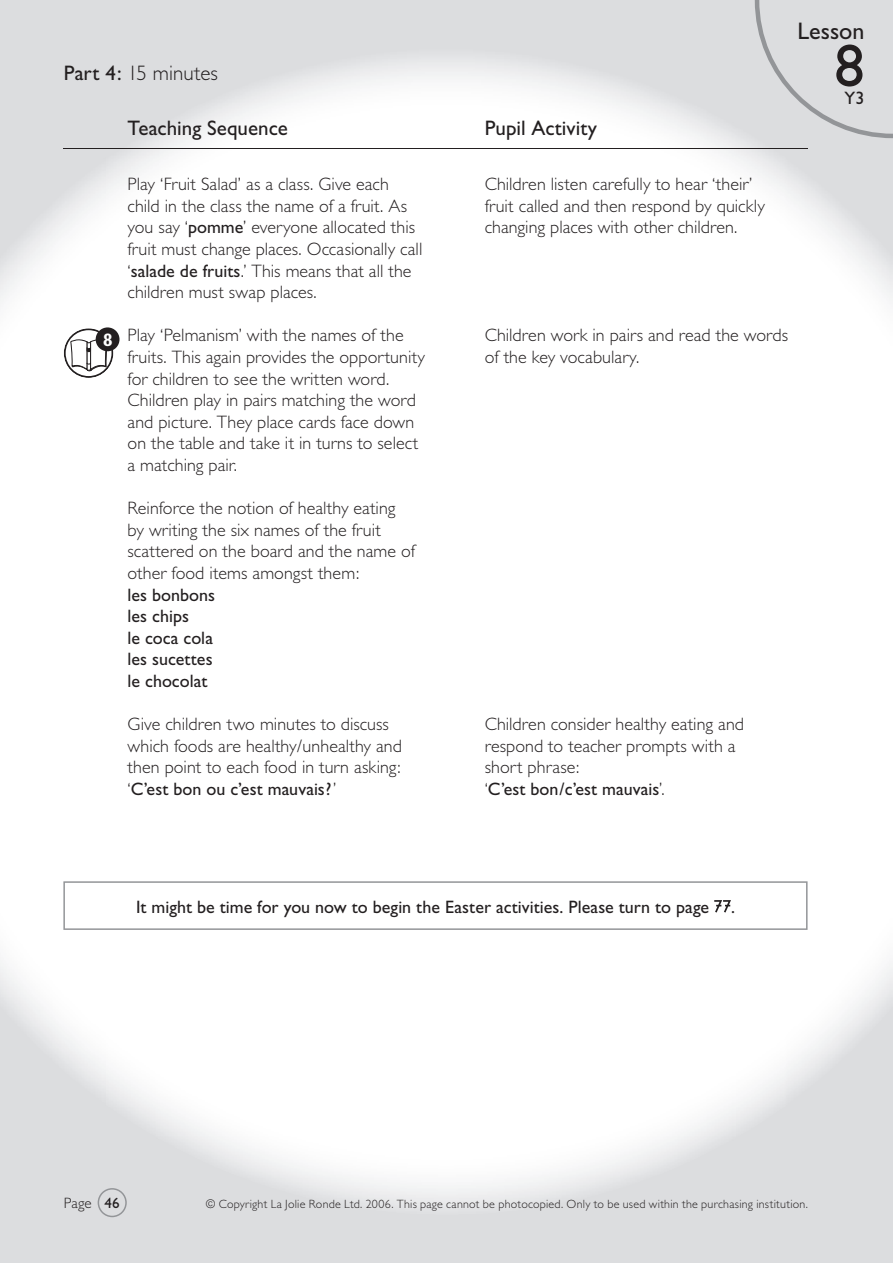
<style>
.page{position:relative;width:893px;height:1263px;background:#dcdddf}
.page>*{position:absolute;margin:0;border:0;box-sizing:border-box;transform-origin:0 0}
.t1{font:60px "Gill Sans";color:#231f20}
.t2{font:24px "Gill Sans";color:#231f20}
.t3{font:21px "Gill Sans";color:#231f20}
.t4{font:300 21px "Gill Sans";color:#231f20}
.t5{font:700 condensed 18.15px "Gill Sans";color:#fff}
.t6{font:300 18px/21.6px "Gill Sans";letter-spacing:.005em;color:#231f20}
.t7{font:18px/21.6px "Gill Sans";color:#231f20}
.t8{font:300 15px "Gill Sans";color:#231f20}
.t9{font:300 12px "Gill Sans";letter-spacing:.02em;color:#231f20}
.s1{font-weight:400}
</style>
<div class="page">
<div style="left:158px;top:60px;width:576px;height:995px;background:#fff"></div>
<img style="left:106px;top:139px;width:52px;height:987px">
<img style="left:734px;top:137px;width:53px;height:988px">
<img style="left:0;top:174px;width:106px;height:915px">
<img style="left:787px;top:173px;width:106px;height:918px">
<img style="left:157px;top:1055px;width:579px;height:150px">
<hr style="left:64px;top:148px;width:744px;height:1px;background:#231f20">
<svg style="left:98px;top:1188px;width:29px;height:29px"></svg>
<svg style="left:755px;top:0;width:138px;height:138px"></svg>
<svg style="left:65px;top:329px;width:47px;height:48px"></svg>
<div style="left:64px;top:328px;width:49px;height:50px;border:2px solid #231f20;border-radius:50%"></div>
<svg style="left:70px;top:337px;width:38px;height:41px"></svg>
<div style="left:96px;top:327px;width:24px;height:24px;background:#231f20;border-radius:50%"></div>
<svg style="left:63px;top:881px;width:744px;height:49px"></svg>
<p class="t4" style="left:64px;top:61px;width:156px"><span class="s1">Part 4:</span> 15 minutes</p>
<p class="t5" style="left:103px;top:329px;width:11px">8</p>
<p class="t3" style="left:128px;top:116px;width:162px">Teaching Sequence</p>
<p class="t6" style="left:128px;top:173px;width:296px">Play ‘Fruit Salad’ as a class. Give each child in the class the name of a fruit. As you say ‘<span class="s1">pomme</span>’ everyone allocated this fruit must change places. Occasionally call ‘<span class="s1">salade de fruits</span>.’ This means that all the children must swap places.</p>
<p class="t6" style="left:128px;top:325px;width:299px">Play ‘Pelmanism’ with the names of the fruits. This again provides the opportunity for children to see the written word.<br>Children play in pairs matching the word and picture. They place cards face down on the table and take it in turns to select a matching pair.</p>
<p class="t6" style="left:128px;top:497px;width:289px">Reinforce the notion of healthy eating by writing the six names of the fruit scattered on the board and the name of other food items amongst them:</p>
<p class="t7" style="left:128px;top:584px;width:89px">les bonbons les chips<br>le coca cola les sucettes le chocolat</p>
<p class="t6" style="left:128px;top:713px;width:276px">Give children two minutes to discuss which foods are healthy/unhealthy and then point to each food in turn asking: ‘<span class="s1">C’est bon ou c’est mauvais?</span>’</p>
<p class="t3" style="left:485px;top:116px;width:114px">Pupil Activity</p>
<p class="t6" style="left:485px;top:173px;width:282px">Children listen carefully to hear ‘their’ fruit called and then respond by quickly changing places with other children.</p>
<h2 class="t2" style="left:797px;top:18px;width:68px">Lesson</h2>
<h1 class="t1" style="left:834px;top:31px;width:31px">8</h1>
<p class="t7" style="left:844px;top:87px;width:21px">Y3</p>
<p class="t6" style="left:485px;top:325px;width:305px">Children work in pairs and read the words of the key vocabulary.</p>
<p class="t6" style="left:485px;top:713px;width:261px">Children consider healthy eating and respond to teacher prompts with a short phrase:<br>‘<span class="s1">C’est bon/c’est mauvais</span>’.</p>
<p class="t7" style="left:136px;top:896px;width:600px">It might be time for you now to begin the Easter activities. Please turn to page .</p>
<p class="t8" style="left:64px;top:1194px;width:57px">Page <span class="s1">46</span></p>
<p class="t9" style="left:206px;top:1197px;width:604px">© Copyright La Jolie Ronde Ltd. 2006. This page cannot be photocopied. Only to be used within the purchasing institution.</p>
</div>
